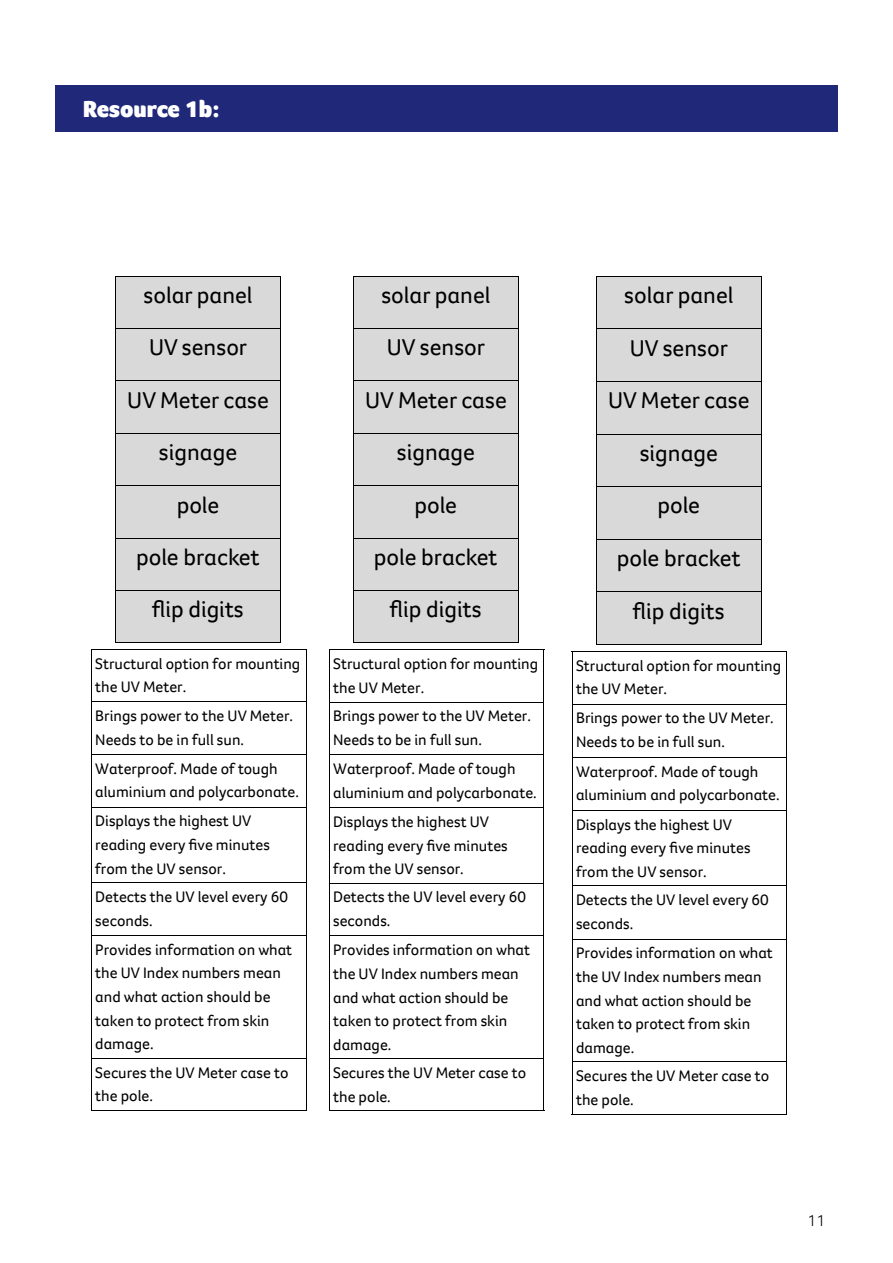
<style>
.page{position:relative;width:893px;height:1263px;background:#fff}
.page>*{position:absolute;margin:0;border:0;box-sizing:border-box;transform-origin:0 0}
.t1{font:900 24px "Foco CC";color:#fff}
.t2{font:23.7px "Foco CC";color:#000}
.t3{font:23.55px "Foco CC";color:#000}
.t4{font:300 16.5px "Foco CC";color:#000}
.t5{font:15.75px/23.7px "Foco CC";color:#000}
</style>
<div class="page">
<div style="left:55px;top:85px;width:783px;height:47px;background:#1f2879"></div>
<div style="left:115px;top:276px;width:166px;height:52px;background:#d9d9d9"></div>
<div style="left:115px;top:328px;width:166px;height:53px;background:#d9d9d9"></div>
<div style="left:115px;top:381px;width:166px;height:52px;background:#d9d9d9"></div>
<div style="left:115px;top:433px;width:166px;height:53px;background:#d9d9d9"></div>
<div style="left:115px;top:486px;width:166px;height:52px;background:#d9d9d9"></div>
<div style="left:115px;top:538px;width:166px;height:52px;background:#d9d9d9"></div>
<div style="left:115px;top:590px;width:166px;height:53px;background:#d9d9d9"></div>
<hr style="left:115px;top:276px;width:1px;height:366px;background:#000">
<hr style="left:280px;top:276px;width:1px;height:366px;background:#000">
<hr style="left:115px;top:276px;width:166px;height:1px;background:#000">
<hr style="left:116px;top:328px;width:164px;height:1px;background:#000">
<hr style="left:116px;top:380px;width:164px;height:1px;background:#000">
<hr style="left:116px;top:433px;width:164px;height:1px;background:#000">
<hr style="left:116px;top:485px;width:164px;height:1px;background:#000">
<hr style="left:116px;top:538px;width:164px;height:1px;background:#000">
<hr style="left:116px;top:590px;width:164px;height:1px;background:#000">
<hr style="left:115px;top:642px;width:166px;height:1px;background:#000">
<hr style="left:91px;top:649px;width:1px;height:461px;background:#000">
<hr style="left:306px;top:649px;width:1px;height:461px;background:#000">
<hr style="left:91px;top:649px;width:216px;height:1px;background:#000">
<hr style="left:92px;top:701px;width:214px;height:1px;background:#000">
<hr style="left:92px;top:754px;width:214px;height:1px;background:#000">
<hr style="left:92px;top:807px;width:214px;height:1px;background:#000">
<hr style="left:92px;top:882px;width:214px;height:1px;background:#000">
<hr style="left:92px;top:935px;width:214px;height:1px;background:#000">
<hr style="left:92px;top:1058px;width:214px;height:1px;background:#000">
<hr style="left:91px;top:1110px;width:216px;height:1px;background:#000">
<div style="left:353px;top:276px;width:166px;height:52px;background:#d9d9d9"></div>
<div style="left:353px;top:328px;width:166px;height:53px;background:#d9d9d9"></div>
<div style="left:353px;top:381px;width:166px;height:52px;background:#d9d9d9"></div>
<div style="left:353px;top:433px;width:166px;height:53px;background:#d9d9d9"></div>
<div style="left:353px;top:486px;width:166px;height:52px;background:#d9d9d9"></div>
<div style="left:353px;top:538px;width:166px;height:52px;background:#d9d9d9"></div>
<div style="left:353px;top:590px;width:166px;height:53px;background:#d9d9d9"></div>
<hr style="left:353px;top:276px;width:1px;height:366px;background:#000">
<hr style="left:518px;top:276px;width:1px;height:366px;background:#000">
<hr style="left:353px;top:276px;width:166px;height:1px;background:#000">
<hr style="left:354px;top:328px;width:164px;height:1px;background:#000">
<hr style="left:354px;top:381px;width:164px;height:1px;background:#000">
<hr style="left:354px;top:433px;width:164px;height:1px;background:#000">
<hr style="left:354px;top:485px;width:164px;height:1px;background:#000">
<hr style="left:354px;top:538px;width:164px;height:1px;background:#000">
<hr style="left:354px;top:590px;width:164px;height:1px;background:#000">
<hr style="left:353px;top:642px;width:166px;height:1px;background:#000">
<hr style="left:329px;top:649px;width:1px;height:461px;background:#000">
<hr style="left:543px;top:649px;width:1px;height:461px;background:#000">
<hr style="left:329px;top:649px;width:215px;height:1px;background:#000">
<hr style="left:329px;top:702px;width:215px;height:1px;background:#000">
<hr style="left:329px;top:754px;width:215px;height:1px;background:#000">
<hr style="left:329px;top:807px;width:215px;height:1px;background:#000">
<hr style="left:329px;top:883px;width:215px;height:1px;background:#000">
<hr style="left:329px;top:935px;width:215px;height:1px;background:#000">
<hr style="left:329px;top:1058px;width:215px;height:1px;background:#000">
<hr style="left:329px;top:1110px;width:215px;height:1px;background:#000">
<div style="left:596px;top:276px;width:166px;height:53px;background:#d9d9d9"></div>
<div style="left:596px;top:329px;width:166px;height:52px;background:#d9d9d9"></div>
<div style="left:596px;top:381px;width:166px;height:53px;background:#d9d9d9"></div>
<div style="left:596px;top:434px;width:166px;height:53px;background:#d9d9d9"></div>
<div style="left:596px;top:487px;width:166px;height:52px;background:#d9d9d9"></div>
<div style="left:596px;top:539px;width:166px;height:53px;background:#d9d9d9"></div>
<div style="left:596px;top:592px;width:166px;height:52px;background:#d9d9d9"></div>
<hr style="left:596px;top:276px;width:1px;height:368px;background:#000">
<hr style="left:761px;top:276px;width:1px;height:368px;background:#000">
<hr style="left:596px;top:276px;width:166px;height:1px;background:#000">
<hr style="left:596px;top:328px;width:165px;height:1px;background:#000">
<hr style="left:596px;top:381px;width:165px;height:1px;background:#000">
<hr style="left:596px;top:434px;width:165px;height:1px;background:#000">
<hr style="left:596px;top:486px;width:165px;height:1px;background:#000">
<hr style="left:596px;top:539px;width:165px;height:1px;background:#000">
<hr style="left:596px;top:591px;width:165px;height:1px;background:#000">
<hr style="left:596px;top:644px;width:166px;height:1px;background:#000">
<hr style="left:572px;top:651px;width:1px;height:463px;background:#000">
<hr style="left:786px;top:651px;width:1px;height:463px;background:#000">
<hr style="left:572px;top:651px;width:215px;height:1px;background:#000">
<hr style="left:572px;top:704px;width:214px;height:1px;background:#000">
<hr style="left:572px;top:757px;width:214px;height:1px;background:#000">
<hr style="left:572px;top:810px;width:214px;height:1px;background:#000">
<hr style="left:572px;top:885px;width:214px;height:1px;background:#000">
<hr style="left:572px;top:939px;width:214px;height:1px;background:#000">
<hr style="left:572px;top:1061px;width:214px;height:1px;background:#000">
<hr style="left:572px;top:1114px;width:215px;height:1px;background:#000">
<h1 class="t1" style="left:83px;top:99px;width:138px">Resource 1b:</h1>
<h3 class="t3" style="left:144px;top:280px;width:111px">solar panel</h3>
<h3 class="t3" style="left:149px;top:332px;width:100px">UV sensor</h3>
<h3 class="t3" style="left:127px;top:384px;width:143px">UV Meter case</h3>
<h3 class="t3" style="left:159px;top:436px;width:80px">signage</h3>
<h3 class="t3" style="left:177px;top:489px;width:44px">pole</h3>
<h2 class="t2" style="left:136px;top:541px;width:125px">pole bracket</h2>
<h3 class="t3" style="left:152px;top:594px;width:93px">flip digits</h3>
<p class="t5" style="left:95px;top:651px;width:207px">Structural option for mounting the UV Meter.</p>
<p class="t5" style="left:95px;top:704px;width:199px">Brings power to the UV Meter.<br>Needs to be in full sun.</p>
<p class="t5" style="left:95px;top:756px;width:205px">Waterproof. Made of tough aluminium and polycarbonate.</p>
<p class="t5" style="left:95px;top:809px;width:176px">Displays the highest UV reading every five minutes from the UV sensor.</p>
<p class="t5" style="left:95px;top:885px;width:194px">Detects the UV level every 60 seconds.</p>
<p class="t5" style="left:95px;top:937px;width:198px">Provides information on what the UV Index numbers mean and what action should be taken to protect from skin damage.</p>
<p class="t5" style="left:95px;top:1060px;width:195px">Secures the UV Meter case to the pole.</p>
<h3 class="t3" style="left:381px;top:280px;width:111px">solar panel</h3>
<h3 class="t3" style="left:387px;top:332px;width:100px">UV sensor</h3>
<h3 class="t3" style="left:365px;top:384px;width:143px">UV Meter case</h3>
<h3 class="t3" style="left:397px;top:437px;width:80px">signage</h3>
<h3 class="t3" style="left:415px;top:489px;width:44px">pole</h3>
<h2 class="t2" style="left:374px;top:541px;width:125px">pole bracket</h2>
<h3 class="t3" style="left:390px;top:594px;width:93px">flip digits</h3>
<p class="t5" style="left:333px;top:652px;width:207px">Structural option for mounting the UV Meter.</p>
<p class="t5" style="left:333px;top:704px;width:199px">Brings power to the UV Meter.<br>Needs to be in full sun.</p>
<p class="t5" style="left:333px;top:757px;width:205px">Waterproof. Made of tough aluminium and polycarbonate.</p>
<p class="t5" style="left:333px;top:809px;width:176px">Displays the highest UV reading every five minutes from the UV sensor.</p>
<p class="t5" style="left:333px;top:885px;width:194px">Detects the UV level every 60 seconds.</p>
<p class="t5" style="left:333px;top:938px;width:198px">Provides information on what the UV Index numbers mean and what action should be taken to protect from skin damage.</p>
<p class="t5" style="left:333px;top:1060px;width:195px">Secures the UV Meter case to the pole.</p>
<h3 class="t3" style="left:624px;top:280px;width:111px">solar panel</h3>
<h3 class="t3" style="left:630px;top:332px;width:100px">UV sensor</h3>
<h3 class="t3" style="left:608px;top:385px;width:143px">UV Meter case</h3>
<h3 class="t3" style="left:640px;top:437px;width:80px">signage</h3>
<h3 class="t3" style="left:657px;top:490px;width:44px">pole</h3>
<h2 class="t2" style="left:617px;top:542px;width:125px">pole bracket</h2>
<h3 class="t3" style="left:633px;top:595px;width:93px">flip digits</h3>
<p class="t5" style="left:576px;top:653px;width:207px">Structural option for mounting the UV Meter.</p>
<p class="t5" style="left:576px;top:706px;width:199px">Brings power to the UV Meter.<br>Needs to be in full sun.</p>
<p class="t5" style="left:576px;top:759px;width:205px">Waterproof. Made of tough aluminium and polycarbonate.</p>
<p class="t5" style="left:576px;top:812px;width:176px">Displays the highest UV reading every five minutes from the UV sensor.</p>
<p class="t5" style="left:576px;top:888px;width:194px">Detects the UV level every 60 seconds.</p>
<p class="t5" style="left:576px;top:941px;width:198px">Provides information on what the UV Index numbers mean and what action should be taken to protect from skin damage.</p>
<p class="t5" style="left:576px;top:1064px;width:195px">Secures the UV Meter case to the pole.</p>
<p class="t4" style="left:807px;top:1214px;width:19px">11</p>
</div>
